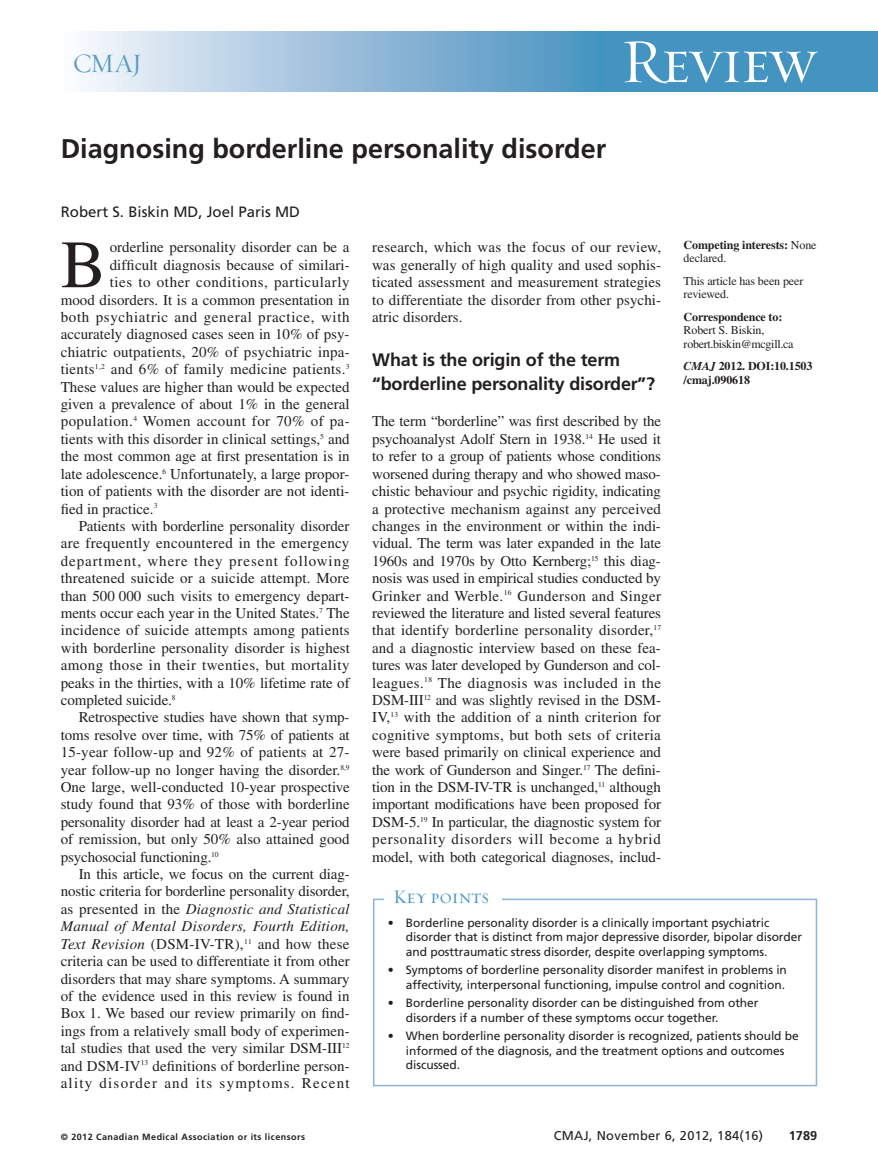
<style>
.page{position:relative;width:878px;height:1175px;background:#fff}
.page>*{position:absolute;margin:0;border:0;box-sizing:border-box;transform-origin:0 0}
.t1{font:67.5px "Times LT Std";color:#231f20}
.t2{font:63px "Requiem Display HTF Small Caps";letter-spacing:-.03em;color:#fff}
.t3{font:700 27px "Frutiger LT Std";color:#231f20}
.t4{font:27px "Requiem Display HTF Roman";color:#599bc6}
.t5{font:19.5px "Requiem Display HTF Small Caps";color:#4494c2}
.t6{font:700 18px/24px "Frutiger LT Std";letter-spacing:-.01em;color:#231f20}
.t7{font:15px/17.4px "Times LT Std";color:#231f20;text-align:justify}
.t8{font:15px "Times LT Std";letter-spacing:.02em;color:#231f20}
.t9{font:italic 15px "Times LT Std";letter-spacing:.015em;color:#231f20}
.t10{font:15px "Times LT Std";letter-spacing:.03em;color:#231f20}
.t11{font:15px "Times LT Std";letter-spacing:.045em;color:#231f20}
.t12{font:15px "Times LT Std";letter-spacing:.06em;color:#231f20}
.t13{font:15px "Times LT Std";letter-spacing:.035em;color:#231f20}
.t14{font:15px "Times LT Std";letter-spacing:.08em;color:#231f20}
.t15{font:15px "Frutiger LT Std";color:#231f20}
.t16{font:12.75px "Frutiger LT Std";letter-spacing:.025em;color:#231f20}
.t17{font:700 12.75px "Frutiger LT Std";color:#231f20}
.t18{font:12px/14.2px "Frutiger LT Std";letter-spacing:-.005em;color:#231f20}
.t19{font:700 12px/13.5px "Times LT Std";letter-spacing:-.01em;color:#231f20}
.t20{font:12px/13.5px "Times LT Std";letter-spacing:-.01em;color:#231f20}
.t21{font:700 9px "Frutiger LT Std";letter-spacing:.05em;color:#231f20}
.s1{font-style:normal}
.s2{font-style:italic}
.s3{font-weight:400}
</style>
<div class="page">
<div style="left:565px;top:32px;width:313px;height:60px;background:#4494c2"></div>
<div style="left:61px;top:32px;width:543px;height:60px;background:linear-gradient(to right,#faf8fc,#458ebf)"></div>
<div style="left:373px;top:898px;width:444px;height:188px;border:2px solid #8bb5d6"></div>
<div style="left:384px;top:887px;width:117px;height:27px;background:#fff"></div>
<h3 class="t4" style="left:73px;top:47px;width:71px">CMAJ</h3>
<h2 class="t2" style="left:620px;top:23px;width:197px">Review</h2>
<h3 class="t3" style="left:61px;top:138px;width:547px">Diagnosing borderline personality disorder</h3>
<p class="t15" style="left:61px;top:206px;width:241px">Robert S. Biskin MD, Joel Paris MD</p>
<h1 class="t1" style="left:61px;top:241px;width:47px">B</h1>
<p class="t7" style="left:110px;top:240px;width:241px">orderline personality disorder can be a</p>
<p class="t7" style="left:110px;top:258px;width:241px">difficult diagnosis because of similari-</p>
<p class="t13" style="left:110px;top:277px;width:241px">ties to other conditions, particularly</p>
<p class="t7" style="left:61px;top:292px;width:290px">mood disorders. It is a common presentation in</p>
<p class="t11" style="left:61px;top:312px;width:290px">both psychiatric and general practice, with</p>
<p class="t7" style="left:61px;top:327px;width:290px">accurately diagnosed cases seen in 10% of psy-</p>
<p class="t7" style="left:61px;top:345px;width:290px">chiatric outpatients, 20% of psychiatric inpa-</p>
<p class="t8" style="left:61px;top:364px;width:290px">tients<sup>1,2</sup> and 6% of family medicine patients.<sup>3</sup></p>
<p class="t7" style="left:61px;top:379px;width:290px">These values are higher than would be expected</p>
<p class="t7" style="left:61px;top:397px;width:290px">given a prevalence of about 1% in the general</p>
<p class="t10" style="left:61px;top:416px;width:290px">population.<sup>4</sup> Women account for 70% of pa -</p>
<p class="t7" style="left:61px;top:432px;width:290px">tients with this disorder in clinical settings,<sup>5</sup> and</p>
<p class="t7" style="left:61px;top:449px;width:290px">the most common age at first presentation is in</p>
<p class="t7" style="left:61px;top:466px;width:290px">late adolescence.<sup>6</sup> Unfortunately, a large propor-</p>
<p class="t7" style="left:61px;top:484px;width:290px">tion of patients with the disorder are not identi-</p>
<p class="t7" style="left:61px;top:501px;width:98px">fied in practice.<sup>3</sup></p>
<p class="t7" style="left:79px;top:519px;width:272px">Patients with borderline personality disorder</p>
<p class="t8" style="left:61px;top:538px;width:290px">are frequently encountered in the emergency</p>
<p class="t12" style="left:61px;top:555px;width:290px">department, where they present following</p>
<p class="t7" style="left:61px;top:571px;width:290px">threatened suicide or a suicide attempt. More</p>
<p class="t7" style="left:61px;top:588px;width:290px">than 500 000 such visits to emergency depart-</p>
<p class="t7" style="left:61px;top:606px;width:290px">ments occur each year in the United States.<sup>7</sup> The</p>
<p class="t8" style="left:61px;top:625px;width:290px">incidence of suicide attempts among patients</p>
<p class="t7" style="left:61px;top:640px;width:290px">with borderline personality disorder is highest</p>
<p class="t10" style="left:61px;top:660px;width:290px">among those in their twenties, but mortality</p>
<p class="t7" style="left:61px;top:675px;width:290px">peaks in the thirties, with a 10% lifetime rate of</p>
<p class="t7" style="left:61px;top:693px;width:116px">completed suicide.<sup>8</sup></p>
<p class="t7" style="left:79px;top:710px;width:272px">Retrospective studies have shown that symp-</p>
<p class="t7" style="left:61px;top:727px;width:290px">toms resolve over time, with 75% of patients at</p>
<p class="t7" style="left:61px;top:745px;width:290px">15-year follow-up and 92% of patients at 27-</p>
<p class="t7" style="left:61px;top:762px;width:290px">year follow-up no longer having the disorder.<sup>8,9</sup></p>
<p class="t7" style="left:61px;top:780px;width:290px">One large, well-conducted 10-year prospective</p>
<p class="t7" style="left:61px;top:797px;width:290px">study found that 93% of those with borderline</p>
<p class="t7" style="left:61px;top:814px;width:290px">personality disorder had at least a 2-year period</p>
<p class="t7" style="left:61px;top:832px;width:290px">of remission, but only 50% also attained good</p>
<p class="t7" style="left:61px;top:849px;width:159px">psychosocial functioning.<sup>10</sup></p>
<p class="t7" style="left:79px;top:867px;width:272px">In this article, we focus on the current diag-</p>
<p class="t7" style="left:61px;top:884px;width:290px">nostic criteria for borderline personality disorder,</p>
<p class="t9" style="left:61px;top:903px;width:290px"><span class="s1">as presented in the</span> Diagnostic and Statistical</p>
<p class="t9" style="left:61px;top:921px;width:290px">Manual of Mental Disorders, Fourth Edition,</p>
<p class="t8" style="left:61px;top:938px;width:290px"><span class="s2">Text Revision</span> (DSM-IV-TR),<sup>11</sup> and how these</p>
<p class="t7" style="left:61px;top:954px;width:290px">criteria can be used to differentiate it from other</p>
<p class="t7" style="left:61px;top:971px;width:290px">disorders that may share symptoms. A summary</p>
<p class="t7" style="left:61px;top:988px;width:290px">of the evidence used in this review is found in</p>
<p class="t7" style="left:61px;top:1006px;width:290px">Box 1. We based our review primarily on find-</p>
<p class="t7" style="left:61px;top:1023px;width:290px">ings from a relatively small body of experimen-</p>
<p class="t7" style="left:61px;top:1041px;width:290px">tal studies that used the very similar DSM-III<sup>12</sup></p>
<p class="t7" style="left:61px;top:1058px;width:290px">and DSM-IV<sup>13</sup> definitions of borderline person-</p>
<p class="t14" style="left:61px;top:1077px;width:290px">ality disorder and its symptoms. Recent</p>
<p class="t7" style="left:372px;top:240px;width:290px">research, which was the focus of our review, was generally of high quality and used sophis&shy;ticated assessment and measurement strategies to differentiate the disorder from other psychi&shy;atric disorders.</p>
<p class="t6" style="left:372px;top:349px;width:284px">What is the origin of the term “borderline personality disorder”?</p>
<p class="t7" style="left:372px;top:414px;width:290px">The term “borderline” was first described by the psychoanalyst Adolf Stern in 1938.<sup>14</sup> He used it to refer to a group of patients whose conditions worsened during therapy and who showed maso - chistic behaviour and psychic rigidity, indicating a protective mechanism against any perceived changes in the environment or within the indi&shy;vidual. The term was later expanded in the late 1960s and 1970s by Otto Kernberg;<sup>15</sup> this diag&shy;nosis was used in empirical studies conducted by Grinker and Werble.<sup>16</sup> Gunderson and Singer reviewed the literature and listed several features that identify borderline personality disorder,<sup>17 </sup>and a diagnostic interview based on these fea&shy;tures was later developed by Gunderson and col&shy;leagues.<sup>18</sup> The diagnosis was included in the DSM-III<sup>12</sup> and was slightly revised in the DSM-IV,<sup>13</sup> with the addition of a ninth criterion for cognitive symptoms, but both sets of criteria were based primarily on clinical experience and the work of Gunderson and Singer.<sup>17</sup> The defini&shy;tion in the DSM-IV-TR is unchanged,<sup>11</sup> although important modifications have been proposed for DSM-5.<sup>19</sup> In particular, the diagnostic system for personality disorders will become a hybrid model, with both categorical diagnoses, includ-</p>
<h3 class="t5" style="left:393px;top:885px;width:97px">Key points</h3>
<p class="t19" style="left:683px;top:239px;width:134px">Competing interests: <span class="s3">None declared.</span></p>
<p class="t20" style="left:683px;top:275px;width:121px">This article has been peer reviewed.</p>
<p class="t19" style="left:683px;top:311px;width:100px">Correspondence to:</p>
<p class="t20" style="left:683px;top:325px;width:111px">Robert S. Biskin, robert.biskin@mcgill.ca</p>
<p class="t19" style="left:683px;top:361px;width:130px"><span class="s2">CMAJ</span> 2012. DOI:10.1503 /cmaj.090618</p>
<p class="t18" style="left:406px;top:916px;width:397px;text-indent:-18px">• Borderline personality disorder is a clinically important psychiatric disorder that is distinct from major depressive disorder, bipolar disorder and posttraumatic stress disorder, despite overlapping symptoms.</p>
<p class="t18" style="left:388px;top:964px;width:400px;text-align:right">• Symptoms of borderline personality disorder manifest in problems in affectivity, interpersonal functioning, impulse control and cognition.</p>
<p class="t18" style="left:406px;top:997px;width:354px;text-indent:-18px">• Borderline personality disorder can be distinguished from other disorders if a number of these symptoms occur together.</p>
<p class="t18" style="left:406px;top:1030px;width:394px;text-indent:-18px">• When borderline personality disorder is recognized, patients should be informed of the diagnosis, and the treatment options and outcomes discussed.</p>
<p class="t21" style="left:61px;top:1132px;width:246px">© 2012 Canadian Medical Association or its licensors</p>
<p class="t16" style="left:553px;top:1130px;width:211px">CMAJ, November 6, 2012, 184(16)</p>
<p class="t17" style="left:788px;top:1130px;width:30px">1789</p>
</div>
